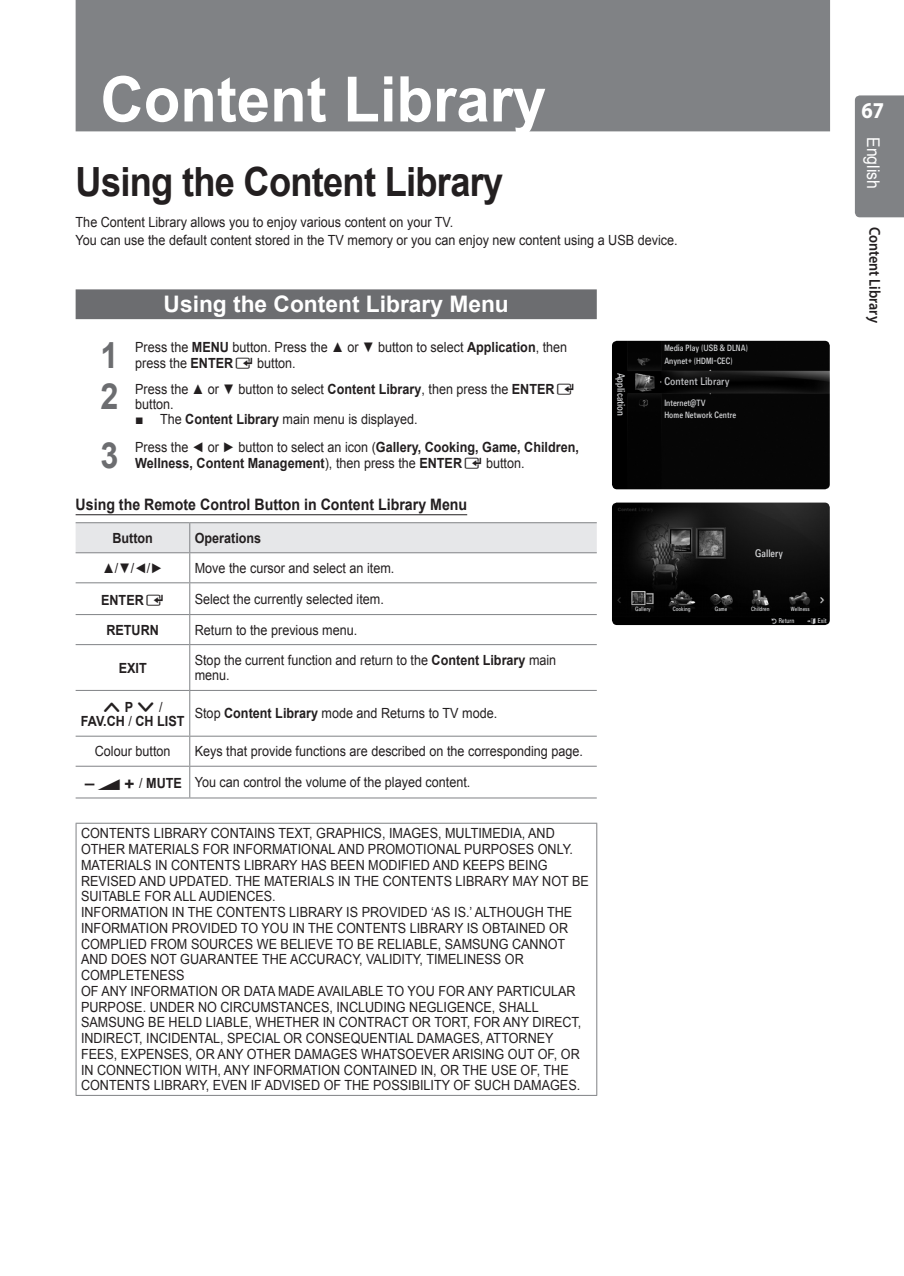
<style>
.page{position:relative;width:904px;height:1276px;background:#fff}
.page>*{position:absolute;margin:0;border:0;box-sizing:border-box;transform-origin:0 0}
.t1{font:700 63px "Arial";color:#fff;scale:.95 1}
.t2{font:700 40.25px "Arial";letter-spacing:-.02em;color:#231f20;scale:.9 1}
.t3{font:700 36.05px "Arial";color:#6c6d70;scale:.9 1}
.t4{font:700 22.75px "Arial";color:#fff}
.t5{font:700 22.75px "Myriad Pro";color:#fff;scale:.9 1}
.t6{font:17.5px "Arial";color:#fff;scale:.9 1}
.t7{font:700 15.75px "Arial";color:#231f20;scale:.9 1}
.t8{font:600 15.75px "Myriad Pro";color:#231f20;scale:.9 1}
.t9{font:14px/15.8px "Arial";color:#231f20;scale:.9 1}
.t10{font:700 14px/15.8px "Arial";color:#231f20;scale:.9 1}
.t11{font:14px "Arial";color:#231f20}
.t12{font:10.67px "Smr 00 All";color:#bcbdc0;scale:.85 1}
.t13{font:10.67px "Smr 00 All";color:#d1d2d4;scale:.8 1}
.t14{font:10.5px "Smr 00 All";color:#d1d2d4;scale:.8 1}
.t15{font:8.92px/12.6px "Smr 00 All";color:#d1d2d4;scale:.8 1}
.t16{font:6.83px "Smr 00 All";color:#d1d2d4;scale:.75 1}
.t17{font:5.95px "Smr 00 All";color:#d1d2d4;scale:.8 1}
.s1{font-weight:700}
.s2{font-weight:400}
</style>
<div class="page">
<div style="left:854px;top:95px;width:49px;height:122px;background:#808285"></div>
<div style="left:76px;top:0;width:754px;height:131px;background:#808285"></div>
<div style="left:76px;top:289px;width:520px;height:30px;background:#6c6d70"></div>
<hr style="left:76px;top:514px;width:391px;height:1px;background:#231f20">
<hr style="left:76px;top:522px;width:114px;height:1px;background:#808285">
<hr style="left:190px;top:522px;width:406px;height:1px;background:#808285">
<svg style="left:76px;top:523px;width:520px;height:59px"></svg>
<hr style="left:76px;top:582px;width:114px;height:1px;background:#808285">
<hr style="left:190px;top:582px;width:406px;height:1px;background:#808285">
<hr style="left:189px;top:583px;width:1px;height:31px;background:#808285">
<hr style="left:76px;top:614px;width:114px;height:1px;background:#808285">
<hr style="left:190px;top:614px;width:406px;height:1px;background:#808285">
<svg style="left:189px;top:615px;width:1px;height:29px"></svg>
<hr style="left:76px;top:644px;width:114px;height:1px;background:#808285">
<hr style="left:190px;top:644px;width:406px;height:1px;background:#808285">
<hr style="left:189px;top:645px;width:1px;height:45px;background:#808285">
<hr style="left:76px;top:690px;width:114px;height:1px;background:#808285">
<hr style="left:190px;top:690px;width:406px;height:1px;background:#808285">
<hr style="left:189px;top:691px;width:1px;height:45px;background:#808285">
<hr style="left:76px;top:736px;width:114px;height:1px;background:#808285">
<hr style="left:190px;top:736px;width:406px;height:1px;background:#808285">
<hr style="left:189px;top:736px;width:1px;height:30px;background:#808285">
<hr style="left:76px;top:766px;width:114px;height:1px;background:#808285">
<hr style="left:190px;top:766px;width:406px;height:1px;background:#808285">
<hr style="left:189px;top:767px;width:1px;height:30px;background:#808285">
<hr style="left:76px;top:797px;width:114px;height:1px;background:#808285">
<hr style="left:190px;top:797px;width:406px;height:1px;background:#808285">
<hr style="left:76px;top:823px;width:521px;height:1px;background:#808285">
<hr style="left:76px;top:824px;width:1px;height:271px;background:#808285">
<hr style="left:596px;top:824px;width:1px;height:271px;background:#808285">
<hr style="left:76px;top:1095px;width:521px;height:1px;background:#808285">
<img style="left:612px;top:341px;width:217px;height:148px;border-radius:5px">
<img style="left:612px;top:502px;width:217px;height:123px;border-radius:5px">
<svg style="left:771px;top:618px;width:5px;height:5px"></svg>
<svg style="left:807px;top:618px;width:8px;height:6px"></svg>
<h1 class="t1" style="left:100px;top:58px;width:471px">Content Library</h1>
<h2 class="t2" style="left:76px;top:156px;width:476px">Using the Content Library</h2>
<p class="t9" style="left:76px;top:213px;width:670px;line-height:18.2px">The Content Library allows you to enjoy various content on your TV.<br>You can use the default content stored in the TV memory or you can enjoy new content using a USB device.</p>
<h3 class="t4" style="left:163px;top:289px;width:347px">Using the Content Library Menu</h3>
<h3 class="t3" style="left:100px;top:332px;width:22px">1</h3>
<p class="t9" style="left:135px;top:340px;width:481px">Press the <span class="s1">MENU</span> button. Press the ▲ or ▼ button to select <span class="s1">Application</span>, then press the <span class="s1">ENTER</span></p>
<p class="t9" style="left:257px;top:355px;width:44px">button.</p>
<h3 class="t3" style="left:100px;top:373px;width:22px">2</h3>
<p class="t9" style="left:135px;top:381px;width:467px">Press the ▲ or ▼ button to select <span class="s1">Content Library</span>, then press the <span class="s1">ENTER</span></p>
<p class="t9" style="left:135px;top:397px;width:44px">button.</p>
<p class="t9" style="left:160px;top:412px;width:288px">The <span class="s1">Content Library</span> main menu is displayed.</p>
<p class="t11" style="left:135px;top:410px;width:10px">■</p>
<h3 class="t3" style="left:100px;top:432px;width:22px">3</h3>
<p class="t10" style="left:135px;top:440px;width:494px"><span class="s2">Press the ◄ or ► button to select an icon (</span>Gallery, Cooking, Game, Children,<br>Wellness, Content Management<span class="s2">), then press the</span> ENTER</p>
<p class="t9" style="left:486px;top:456px;width:44px">button.</p>
<p class="t7" style="left:76px;top:494px;width:436px">Using the Remote Control Button in Content Library Menu</p>
<p class="t10" style="left:112px;top:530px;width:47px">Button</p>
<p class="t10" style="left:195px;top:530px;width:75px">Operations</p>
<p class="t9" style="left:102px;top:560px;width:69px">▲/▼/◄/►</p>
<p class="t9" style="left:195px;top:560px;width:223px">Move the cursor and select an item.</p>
<p class="t10" style="left:101px;top:592px;width:49px">ENTER</p>
<p class="t9" style="left:195px;top:591px;width:212px">Select the currently selected item.</p>
<p class="t10" style="left:106px;top:622px;width:60px">RETURN</p>
<p class="t9" style="left:195px;top:622px;width:182px">Return to the previous menu.</p>
<p class="t10" style="left:119px;top:660px;width:33px">EXIT</p>
<p class="t9" style="left:195px;top:652px;width:403px">Stop the current function and return to the <span class="s1">Content Library</span> main menu.</p>
<p class="t10" style="left:125px;top:700px;width:11px">P</p>
<p class="t10" style="left:81px;top:701px;width:117px;line-height:14px;text-indent:78px"><span class="s2">/<br></span>FAV.CH <span class="s2">/</span> CH LIST</p>
<p class="t9" style="left:195px;top:706px;width:337px">Stop <span class="s1">Content Library</span> mode and Returns to TV mode.</p>
<p class="t9" style="left:95px;top:744px;width:86px">Colour button</p>
<p class="t9" style="left:195px;top:744px;width:433px">Keys that provide functions are described on the corresponding page.</p>
<p class="t9" style="left:139px;top:774px;width:369px">/ <span class="s1">MUTE</span> You can control the volume of the played content.</p>
<p class="t9" style="left:81px;top:826px;width:566px">CONTENTS LIBRARY CONTAINS TEXT, GRAPHICS, IMAGES, MULTIMEDIA, AND OTHER MATERIALS FOR INFORMATIONAL AND PROMOTIONAL PURPOSES ONLY.<br>MATERIALS IN CONTENTS LIBRARY HAS BEEN MODIFIED AND KEEPS BEING REVISED AND UPDATED. THE MATERIALS IN THE CONTENTS LIBRARY MAY NOT BE SUITABLE FOR ALL AUDIENCES.<br>INFORMATION IN THE CONTENTS LIBRARY IS PROVIDED ‘AS IS.’ ALTHOUGH THE INFORMATION PROVIDED TO YOU IN THE CONTENTS LIBRARY IS OBTAINED OR COMPLIED FROM SOURCES WE BELIEVE TO BE RELIABLE, SAMSUNG CANNOT AND DOES NOT GUARANTEE THE ACCURACY, VALIDITY, TIMELINESS OR COMPLETENESS<br>OF ANY INFORMATION OR DATA MADE AVAILABLE TO YOU FOR ANY PARTICULAR PURPOSE. UNDER NO CIRCUMSTANCES, INCLUDING NEGLIGENCE, SHALL SAMSUNG BE HELD LIABLE, WHETHER IN CONTRACT OR TORT, FOR ANY DIRECT, INDIRECT, INCIDENTAL, SPECIAL OR CONSEQUENTIAL DAMAGES, ATTORNEY FEES, EXPENSES, OR ANY OTHER DAMAGES WHATSOEVER ARISING OUT OF, OR IN CONNECTION WITH, ANY INFORMATION CONTAINED IN, OR THE USE OF, THE CONTENTS LIBRARY, EVEN IF ADVISED OF THE POSSIBILITY OF SUCH DAMAGES.</p>
<p class="t14" style="left:628px;top:373px;width:56px;rotate:90deg">Application</p>
<p class="t15" style="left:664px;top:341px;width:106px">Media Play (USB &amp; DLNA)<br>Anynet+ (HDMI-CEC)</p>
<p class="t12" style="left:664px;top:373px;width:78px">Content Library</p>
<p class="t15" style="left:664px;top:396px;width:91px">Internet@TV<br>Home Network Centre</p>
<p class="t13" style="left:755px;top:545px;width:36px">Gallery</p>
<p class="t17" style="left:635px;top:604px;width:21px">Gallery</p>
<p class="t17" style="left:672px;top:604px;width:24px">Cooking</p>
<p class="t17" style="left:714px;top:604px;width:17px">Game</p>
<p class="t17" style="left:751px;top:604px;width:24px">Children</p>
<p class="t17" style="left:790px;top:604px;width:25px">Wellness</p>
<p class="t16" style="left:778px;top:615px;width:23px">Return</p>
<p class="t16" style="left:817px;top:615px;width:14px">Exit</p>
<h3 class="t5" style="left:861px;top:95px;width:13px">67</h3>
<p class="t6" style="left:884px;top:137px;width:59px;rotate:90deg">English</p>
<p class="t8" style="left:884px;top:227px;width:108px;rotate:90deg">Content Library</p>
</div>
